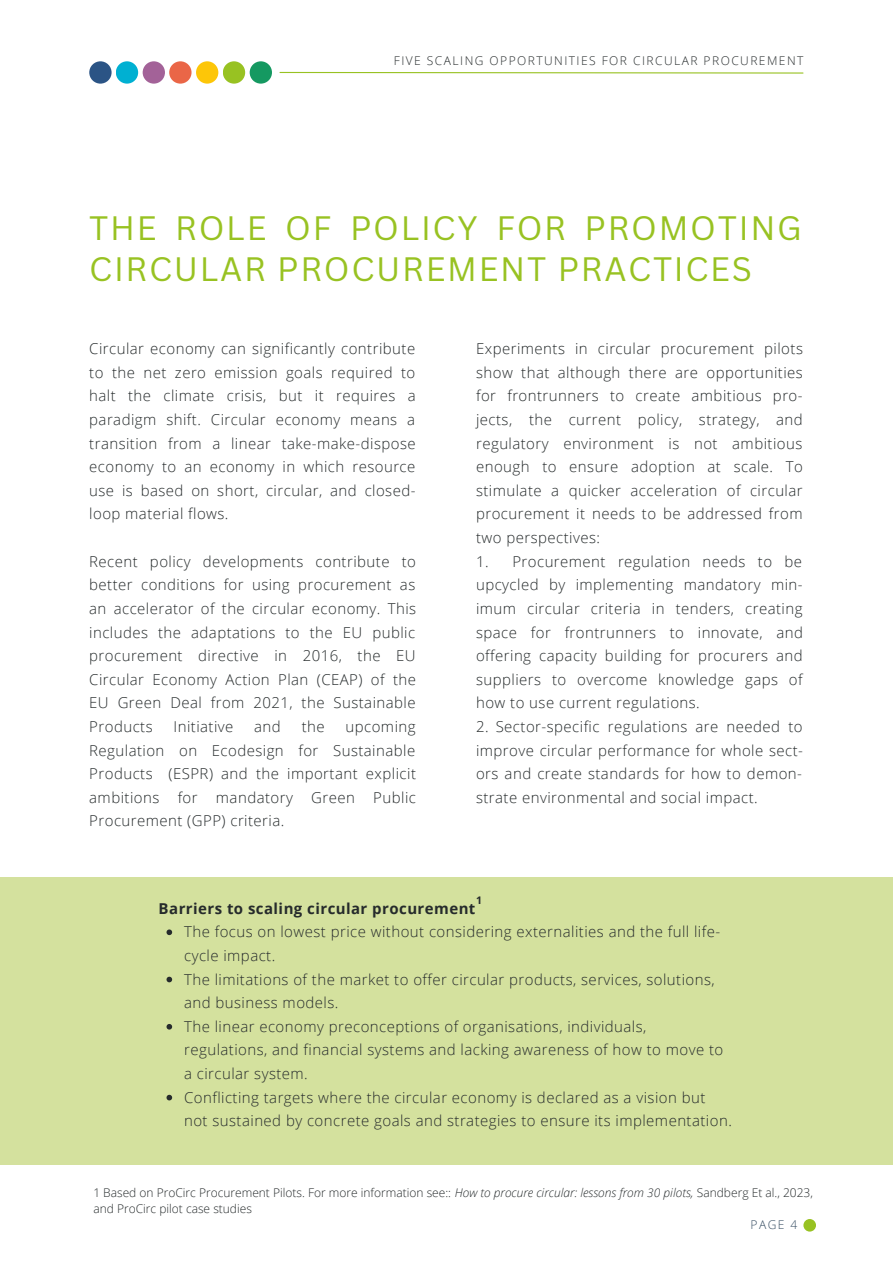
<style>
.page{position:relative;width:893px;height:1264px;background:#fff}
.page>*{position:absolute;margin:0;border:0;box-sizing:border-box;transform-origin:0 0}
.t1{font:33px/40.5px "Canva Sans";letter-spacing:.05em;color:#98c222}
.t2{font:300 15px/23.5px "Open Sans";letter-spacing:.03em;color:#262b2c;text-align:justify}
.t3{font:700 15px "Open Sans";letter-spacing:.03em;color:#262b2c}
.t4{font:300 12px/16px "Open Sans";color:#262b2c}
.t5{font:300 12px "Open Sans";letter-spacing:.12em;color:#262b2c}
.t6{font:300 12px "Open Sans";color:#364d62}
.t7{font:700 10.5px "Open Sans";color:#262b2c}
.s1{font-style:italic}
</style>
<div class="page">
<div style="left:803px;top:1218px;width:13px;height:13px;background:#98c222;border-radius:50%"></div>
<div style="left:0;top:877px;width:892px;height:287px;background:#d4e19e"></div>
<svg style="left:166px;top:929px;width:6px;height:6px"></svg>
<svg style="left:166px;top:976px;width:6px;height:6px"></svg>
<svg style="left:166px;top:1024px;width:6px;height:5px"></svg>
<svg style="left:166px;top:1094px;width:6px;height:6px"></svg>
<svg style="left:279px;top:71px;width:525px;height:3px"></svg>
<div style="left:89px;top:61px;width:23px;height:23px;background:#2b5485;border-radius:50%"></div>
<div style="left:116px;top:61px;width:22px;height:23px;background:#00b0d2;border-radius:50%"></div>
<div style="left:143px;top:61px;width:22px;height:23px;background:#a36298;border-radius:50%"></div>
<div style="left:169px;top:61px;width:22px;height:23px;background:#ea6647;border-radius:50%"></div>
<div style="left:196px;top:61px;width:22px;height:23px;background:#fdc608;border-radius:50%"></div>
<div style="left:223px;top:61px;width:22px;height:23px;background:#98c222;border-radius:50%"></div>
<div style="left:250px;top:61px;width:22px;height:23px;background:#159961;border-radius:50%"></div>
<p class="t5" style="left:394px;top:52px;width:411px">FIVE SCALING OPPORTUNITIES FOR CIRCULAR PROCUREMENT</p>
<p class="t1" style="left:89px;top:207px;width:713px">THE ROLE OF POLICY FOR PROMOTING<br>CIRCULAR PROCUREMENT PRACTICES</p>
<p class="t2" style="left:89px;top:336px;width:328px">Circular economy can significantly contribute to the net zero emission goals required to halt the climate crisis, but it requires a paradigm shift. Circular economy means a transition from a linear take-make-dispose economy to an economy in which resource use is based on short, circular, and closed&shy;loop material flows.</p>
<p class="t2" style="left:89px;top:549px;width:328px">Recent policy developments contribute to better conditions for using procurement as an accelerator of the circular economy. This includes the adaptations to the EU public procurement directive in 2016, the EU Circular Economy Action Plan (CEAP) of the EU Green Deal from 2021, the Sustainable Products</p>
<p class="t2" style="left:173px;top:714px;width:61px">Initiative</p>
<p class="t2" style="left:254px;top:714px;width:28px">and</p>
<p class="t2" style="left:302px;top:714px;width:24px">the</p>
<p class="t2" style="left:89px;top:714px;width:328px;text-indent:256px">upcoming Regulation on Ecodesign for Sustainable Products (ESPR) and the important explicit ambitions for mandatory Green Public Procurement (GPP) criteria.</p>
<p class="t2" style="left:476px;top:336px;width:328px">Experiments in circular procurement pilots show that although there are opportunities for frontrunners to create ambitious pro&shy;jects, the current policy, strategy, and regulatory environment is not ambitious enough to ensure adoption at scale. To stimulate a quicker acceleration of circular procurement it needs to be addressed from two perspectives:</p>
<p class="t2" style="left:476px;top:549px;width:328px">1. Procurement regulation needs to be upcycled by implementing mandatory min&shy;imum circular criteria in tenders, creating space for frontrunners to innovate, and offering capacity building for procurers and suppliers to overcome knowledge gaps of how to use current regulations.</p>
<p class="t2" style="left:476px;top:714px;width:328px">2. Sector-specific regulations are needed to improve circular performance for whole sect&shy;ors and create standards for how to demon&shy;strate environmental and social impact.</p>
<p class="t7" style="left:476px;top:892px;width:7px">1</p>
<p class="t3" style="left:159px;top:897px;width:318px">Barriers to scaling circular procurement</p>
<p class="t2" style="left:184px;top:919px;width:537px">The focus on lowest price without considering externalities and the full life&shy;cycle impact.</p>
<p class="t2" style="left:184px;top:967px;width:532px">The limitations of the market to offer circular products, services, solutions, and business models.</p>
<p class="t2" style="left:184px;top:1014px;width:540px;text-align:left">The linear economy preconceptions of organisations, individuals, regulations, and financial systems and lacking awareness of how to move to a circular system.</p>
<p class="t2" style="left:184px;top:1085px;width:549px">Conflicting targets where the circular economy is declared as a vision but not sustained by concrete goals and strategies to ensure its implementation.</p>
<p class="t4" style="left:93px;top:1184px;width:721px">1 Based on ProCirc Procurement Pilots. For more information see:: <span class="s1">How to procure circular: lessons from 30 pilots,</span> Sandberg Et al., 2023, and ProCirc pilot case studies</p>
<p class="t6" style="left:750px;top:1216px;width:48px">PAGE 4</p>
</div>
